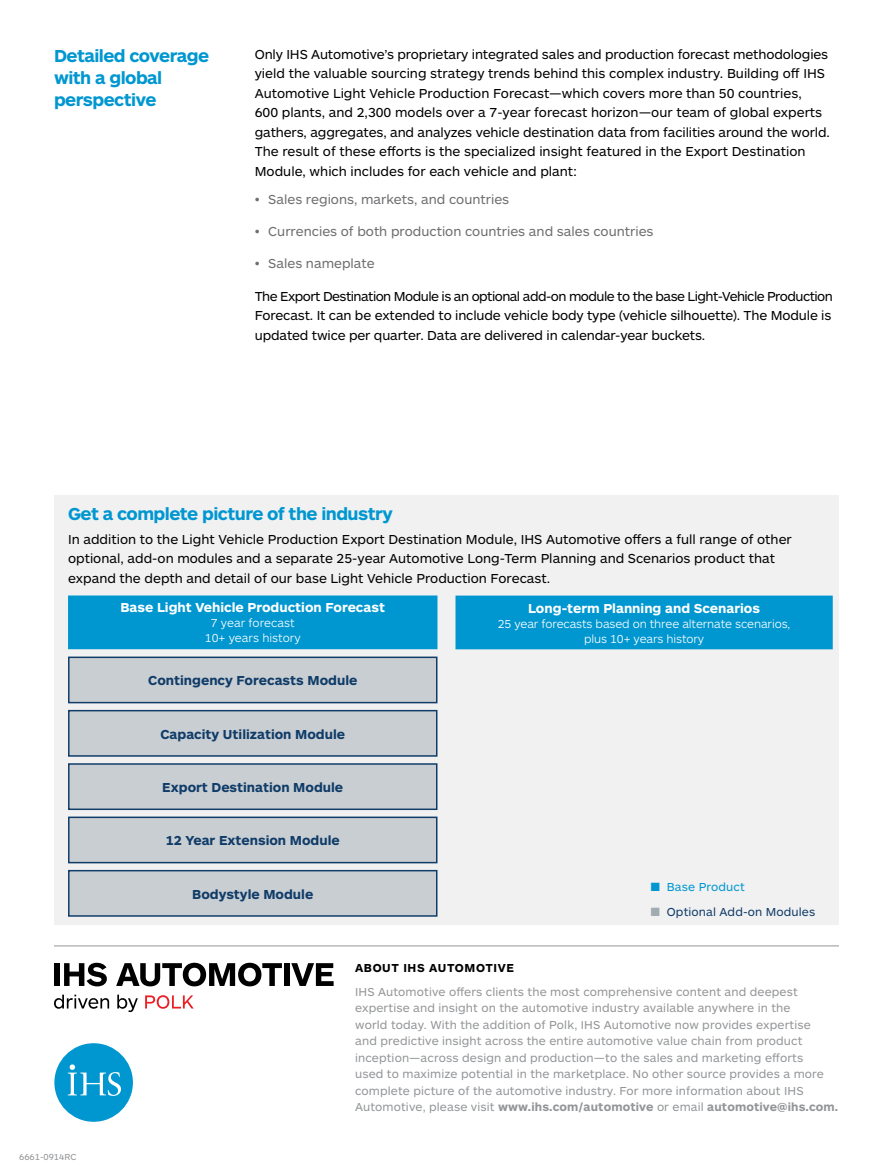
<style>
.page{position:relative;width:893px;height:1170px;background:#fff}
.page>*{position:absolute;margin:0;border:0;box-sizing:border-box;transform-origin:0 0}
.t1{font:700 18px/21.6px "ARS Maquette Pro";letter-spacing:-.03em;color:#0097d1}
.t2{font:13.5px/19.5px "ARS Maquette Pro";color:#000}
.t3{font:700 13.5px "ARS Maquette Pro";color:#103c68}
.t4{font:13.5px "ARS Maquette Pro";color:#6d6e71}
.t5{font:700 13.5px "ARS Maquette Pro";color:#fff}
.t6{font:12px/16.5px "ARS Maquette Pro";letter-spacing:.01em;color:#939598}
.t7{font:300 12px/15px "ARS Maquette Pro";letter-spacing:-.01em;color:#fff;text-align:center}
.t8{font:12px "ARS Maquette Pro";letter-spacing:.01em;color:#103c68}
.t9{font:700 12px "ARS Maquette Pro";letter-spacing:.05em;color:#000}
.t10{font:12px "ARS Maquette Pro";letter-spacing:.01em;color:#0097d1}
.t11{font:9px "ARS Maquette Pro";color:#939598}
.s1{color:#a1abb2}
.s2{font-weight:700}
</style>
<div class="page">
<hr style="left:54px;top:945px;width:785px;height:1px;background:#939598">
<svg style="left:54px;top:1043px;width:79px;height:78px"></svg>
<div style="left:54px;top:963px;width:6px;height:22px;background:#000"></div>
<svg style="left:64px;top:962px;width:43px;height:24px"></svg>
<svg style="left:116px;top:962px;width:166px;height:24px"></svg>
<div style="left:284px;top:963px;width:6px;height:22px;background:#000"></div>
<svg style="left:291px;top:963px;width:43px;height:22px"></svg>
<svg style="left:54px;top:994px;width:55px;height:14px"></svg>
<svg style="left:117px;top:994px;width:21px;height:17px"></svg>
<svg style="left:145px;top:995px;width:49px;height:13px"></svg>
<div style="left:54px;top:495px;width:784px;height:429px;background:#f1f1f2"></div>
<div style="left:69px;top:596px;width:368px;height:52px;background:#0097d1"></div>
<div style="left:68px;top:595px;width:369px;height:54px;border:2px solid #0097d1"></div>
<div style="left:456px;top:596px;width:376px;height:52px;background:#0097d1"></div>
<div style="left:455px;top:595px;width:378px;height:54px;border:2px solid #0097d1"></div>
<div style="left:69px;top:657px;width:368px;height:45px;background:#c9ced3"></div>
<div style="left:68px;top:656px;width:369px;height:47px;border:2px solid #103c68"></div>
<div style="left:69px;top:710px;width:368px;height:46px;background:#c9ced3"></div>
<div style="left:68px;top:709px;width:369px;height:47px;border:2px solid #103c68"></div>
<div style="left:69px;top:870px;width:368px;height:45px;background:#c9ced3"></div>
<div style="left:68px;top:869px;width:369px;height:47px;border:2px solid #103c68"></div>
<div style="left:69px;top:764px;width:368px;height:45px;background:#c9ced3"></div>
<div style="left:68px;top:763px;width:369px;height:47px;border:2px solid #103c68"></div>
<div style="left:69px;top:817px;width:368px;height:45px;background:#c9ced3"></div>
<div style="left:68px;top:816px;width:369px;height:47px;border:2px solid #103c68"></div>
<h1 class="t1" style="left:54px;top:44px;width:157px">Detailed coverage with a global perspective</h1>
<p class="t2" style="left:255px;top:44px;width:577px">Only IHS Automotive’s proprietary integrated sales and production forecast methodologies yield the valuable sourcing strategy trends behind this complex industry. Building off IHS Automotive Light Vehicle Production Forecast—which covers more than 50 countries,<br>600 plants, and 2,300 models over a 7-year forecast horizon—our team of global experts gathers, aggregates, and analyzes vehicle destination data from facilities around the world.<br>The result of these efforts is the specialized insight featured in the Export Destination Module, which includes for each vehicle and plant:</p>
<p class="t4" style="left:255px;top:190px;width:256px">• Sales regions, markets, and countries</p>
<p class="t4" style="left:255px;top:223px;width:400px">• Currencies of both production countries and sales countries</p>
<p class="t4" style="left:255px;top:255px;width:122px">• Sales nameplate</p>
<p class="t2" style="left:255px;top:285px;width:580px;text-align:justify">The Export Destination Module is an optional add-on module to the base Light-Vehicle Production Forecast. It can be extended to include vehicle body type (vehicle silhouette). The Module is updated twice per quarter. Data are delivered in calendar-year buckets.</p>
<h1 class="t1" style="left:68px;top:502px;width:326px">Get a complete picture of the industry</h1>
<p class="t2" style="left:68px;top:528px;width:725px">In addition to the Light Vehicle Production Export Destination Module, IHS Automotive offers a full range of other optional, add-on modules and a separate 25-year Automotive Long-Term Planning and Scenarios product that expand the depth and detail of our base Light Vehicle Production Forecast.</p>
<p class="t5" style="left:120px;top:598px;width:266px">Base Light Vehicle Production Forecast</p>
<p class="t7" style="left:205px;top:614px;width:97px">7 year forecast<br>10+ years history</p>
<p class="t3" style="left:148px;top:671px;width:211px">Contingency Forecasts Module</p>
<p class="t3" style="left:160px;top:725px;width:186px">Capacity Utilization Module</p>
<p class="t3" style="left:162px;top:778px;width:182px">Export Destination Module</p>
<p class="t3" style="left:166px;top:831px;width:176px">12 Year Extension Module</p>
<p class="t3" style="left:192px;top:885px;width:123px">Bodystyle Module</p>
<p class="t5" style="left:528px;top:599px;width:233px">Long-term Planning and Scenarios</p>
<p class="t7" style="left:498px;top:615px;width:294px">25 year forecasts based on three alternate scenarios, plus 10+ years history</p>
<p class="t10" style="left:651px;top:879px;width:95px">■ Base Product</p>
<p class="t8" style="left:651px;top:904px;width:166px"><span class="s1">■</span> Optional Add-on Modules</p>
<p class="t11" style="left:19px;top:1150px;width:59px">6661-0914RC</p>
<p class="t9" style="left:355px;top:960px;width:28px">About</p>
<p class="t9" style="left:403px;top:960px;width:36px">IHS automotive</p>
<p class="t6" style="left:355px;top:982px;width:485px">IHS Automotive offers clients the most comprehensive content and deepest expertise and insight on the automotive industry available anywhere in the<br>world today. With the addition of Polk, IHS Automotive now provides expertise<br>and predictive insight across the entire automotive value chain from product inception—across design and production—to the sales and marketing efforts<br>used to maximize potential in the marketplace. No other source provides a more complete picture of the automotive industry. For more information about IHS Automotive, please visit <span class="s2">www.ihs.com/automotive</span> or email <span class="s2">automotive@ihs.com.</span></p>
</div>
